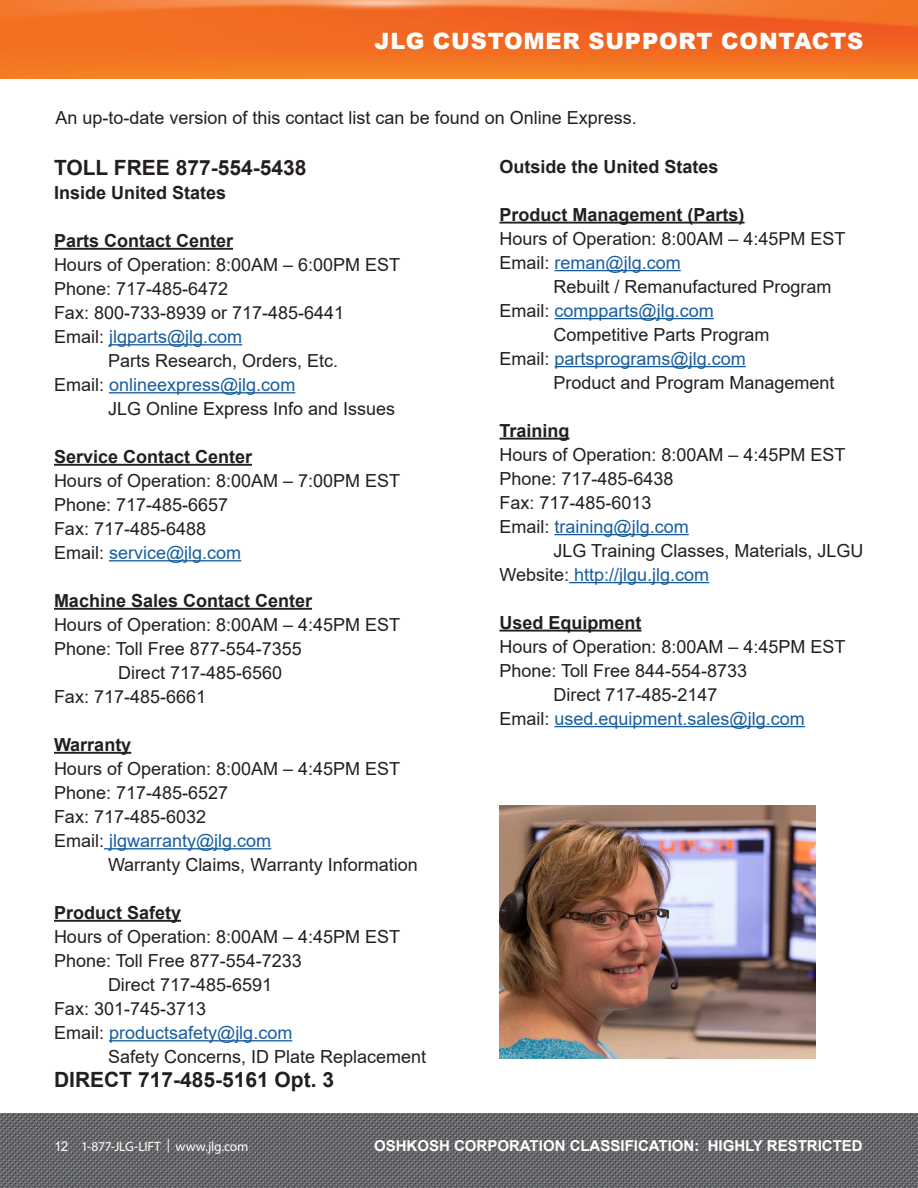
<style>
.page{position:relative;width:918px;height:1188px;background:#fff}
.page>*{position:absolute;margin:0;border:0;box-sizing:border-box;transform-origin:0 0}
.t1{font:900 22.5px "Arial";letter-spacing:.035em;color:#fff}
.t2{font:700 21px "Arial";color:#231f20}
.t3{font:18px "Arial";color:#231f20}
.t4{font:18px "Arial";color:#175d9e}
.t5{font:700 18px "Arial";color:#231f20}
.t6{font:700 15px "Arial";color:#fff}
.t7{font:13.5px "Myriad Pro";letter-spacing:-.01em;color:#fff}
.s1{color:#231f20}
.s2{font-family:"Arial"}
</style>
<div class="page">
<img style="left:0;top:0;width:918px;height:78px">
<img style="left:0;top:1113px;width:918px;height:75px">
<img style="left:500px;top:806px;width:315px;height:252px">
<hr style="left:54px;top:248px;width:179px;height:2px;background:#231f20">
<hr style="left:109px;top:344px;width:133px;height:1px;background:#175d9e">
<hr style="left:109px;top:392px;width:186px;height:1px;background:#175d9e">
<hr style="left:54px;top:464px;width:198px;height:2px;background:#231f20">
<hr style="left:109px;top:560px;width:132px;height:1px;background:#175d9e">
<hr style="left:54px;top:608px;width:258px;height:2px;background:#231f20">
<hr style="left:54px;top:752px;width:77px;height:2px;background:#231f20">
<hr style="left:104px;top:848px;width:167px;height:1px;background:#175d9e">
<hr style="left:54px;top:920px;width:127px;height:2px;background:#231f20">
<hr style="left:109px;top:1040px;width:183px;height:1px;background:#175d9e">
<hr style="left:500px;top:222px;width:245px;height:2px;background:#231f20">
<hr style="left:555px;top:270px;width:126px;height:1px;background:#175d9e">
<hr style="left:555px;top:318px;width:159px;height:1px;background:#175d9e">
<hr style="left:555px;top:366px;width:191px;height:1px;background:#175d9e">
<hr style="left:500px;top:438px;width:70px;height:2px;background:#231f20">
<hr style="left:555px;top:534px;width:134px;height:1px;background:#175d9e">
<hr style="left:569px;top:582px;width:140px;height:1px;background:#175d9e">
<hr style="left:500px;top:630px;width:142px;height:2px;background:#231f20">
<hr style="left:555px;top:726px;width:250px;height:1px;background:#175d9e">
<p class="t1" style="left:375px;top:24px;width:490px">JLG CUSTOMER SUPPORT CONTACTS</p>
<p class="t3" style="left:56px;top:105px;width:583px">An up-to-date version of this contact list can be found on Online Express.</p>
<p class="t2" style="left:54px;top:153px;width:254px">TOLL FREE 877-554-5438</p>
<p class="t5" style="left:54px;top:180px;width:174px">Inside United States</p>
<p class="t5" style="left:54px;top:228px;width:181px">Parts Contact Center</p>
<p class="t3" style="left:54px;top:252px;width:348px">Hours of Operation: 8:00AM – 6:00PM EST</p>
<p class="t3" style="left:54px;top:276px;width:176px">Phone: 717-485-6472</p>
<p class="t3" style="left:54px;top:300px;width:292px">Fax: 800-733-8939 or 717-485-6441</p>
<p class="t4" style="left:54px;top:324px;width:190px"><span class="s1">Email:</span> jlgparts@jlg.com</p>
<p class="t3" style="left:108px;top:348px;width:232px">Parts Research, Orders, Etc.</p>
<p class="t4" style="left:54px;top:372px;width:243px"><span class="s1">Email:</span> onlineexpress@jlg.com</p>
<p class="t3" style="left:108px;top:396px;width:289px">JLG Online Express Info and Issues</p>
<p class="t5" style="left:54px;top:444px;width:200px">Service Contact Center</p>
<p class="t3" style="left:54px;top:468px;width:348px">Hours of Operation: 8:00AM – 7:00PM EST</p>
<p class="t3" style="left:54px;top:492px;width:176px">Phone: 717-485-6657</p>
<p class="t3" style="left:54px;top:516px;width:154px">Fax: 717-485-6488</p>
<p class="t4" style="left:54px;top:540px;width:189px"><span class="s1">Email:</span> service@jlg.com</p>
<p class="t5" style="left:54px;top:588px;width:260px">Machine Sales Contact Center</p>
<p class="t3" style="left:54px;top:612px;width:348px">Hours of Operation: 8:00AM – 4:45PM EST</p>
<p class="t3" style="left:54px;top:636px;width:249px">Phone: Toll Free 877-554-7355</p>
<p class="t3" style="left:118px;top:660px;width:166px">Direct 717-485-6560</p>
<p class="t3" style="left:54px;top:684px;width:154px">Fax: 717-485-6661</p>
<p class="t5" style="left:54px;top:732px;width:79px">Warranty</p>
<p class="t3" style="left:54px;top:756px;width:348px">Hours of Operation: 8:00AM – 4:45PM EST</p>
<p class="t3" style="left:54px;top:780px;width:176px">Phone: 717-485-6527</p>
<p class="t3" style="left:54px;top:804px;width:154px">Fax: 717-485-6032</p>
<p class="t4" style="left:54px;top:828px;width:219px"><span class="s1">Email:</span> jlgwarranty@jlg.com</p>
<p class="t3" style="left:108px;top:852px;width:311px">Warranty Claims, Warranty Information</p>
<p class="t5" style="left:54px;top:900px;width:129px">Product Safety</p>
<p class="t3" style="left:54px;top:924px;width:348px">Hours of Operation: 8:00AM – 4:45PM EST</p>
<p class="t3" style="left:54px;top:948px;width:249px">Phone: Toll Free 877-554-7233</p>
<p class="t3" style="left:108px;top:972px;width:166px">Direct 717-485-6591</p>
<p class="t3" style="left:54px;top:996px;width:154px">Fax: 301-745-3713</p>
<p class="t4" style="left:54px;top:1020px;width:240px"><span class="s1">Email:</span> productsafety@jlg.com</p>
<p class="t3" style="left:108px;top:1044px;width:320px">Safety Concerns, ID Plate Replacement</p>
<p class="t2" style="left:54px;top:1065px;width:282px">DIRECT 717-485-5161 Opt. 3</p>
<p class="t5" style="left:500px;top:154px;width:221px">Outside the United States</p>
<p class="t5" style="left:500px;top:202px;width:247px">Product Management (Parts)</p>
<p class="t3" style="left:500px;top:226px;width:348px">Hours of Operation: 8:00AM – 4:45PM EST</p>
<p class="t4" style="left:500px;top:250px;width:183px"><span class="s1">Email:</span> reman@jlg.com</p>
<p class="t3" style="left:554px;top:274px;width:280px">Rebuilt / Remanufactured Program</p>
<p class="t4" style="left:500px;top:298px;width:216px"><span class="s1">Email:</span> compparts@jlg.com</p>
<p class="t3" style="left:554px;top:322px;width:218px">Competitive Parts Program</p>
<p class="t4" style="left:500px;top:346px;width:248px"><span class="s1">Email:</span> partsprograms@jlg.com</p>
<p class="t3" style="left:554px;top:370px;width:283px">Product and Program Management</p>
<p class="t5" style="left:500px;top:418px;width:72px">Training</p>
<p class="t3" style="left:500px;top:442px;width:348px">Hours of Operation: 8:00AM – 4:45PM EST</p>
<p class="t3" style="left:500px;top:466px;width:176px">Phone: 717-485-6438</p>
<p class="t3" style="left:500px;top:490px;width:154px">Fax: 717-485-6013</p>
<p class="t4" style="left:500px;top:514px;width:191px"><span class="s1">Email:</span> training@jlg.com</p>
<p class="t3" style="left:554px;top:538px;width:311px">JLG Training Classes, Materials, JLGU</p>
<p class="t4" style="left:500px;top:562px;width:211px"><span class="s1">Website:</span> http://jlgu.jlg.com</p>
<p class="t5" style="left:500px;top:610px;width:144px">Used Equipment</p>
<p class="t3" style="left:500px;top:634px;width:348px">Hours of Operation: 8:00AM – 4:45PM EST</p>
<p class="t3" style="left:500px;top:658px;width:249px">Phone: Toll Free 844-554-8733</p>
<p class="t3" style="left:554px;top:682px;width:166px">Direct 717-485-2147</p>
<p class="t4" style="left:500px;top:706px;width:307px"><span class="s1">Email:</span> used.equipment.sales@jlg.com</p>
<p class="t7" style="left:54px;top:1138px;width:196px"><span class="s2">12</span> 1-877-JLG-LIFT | www.jlg.com</p>
<p class="t6" style="left:374px;top:1135px;width:490px">OSHKOSH CORPORATION CLASSIFICATION: HIGHLY RESTRICTED</p>
</div>
